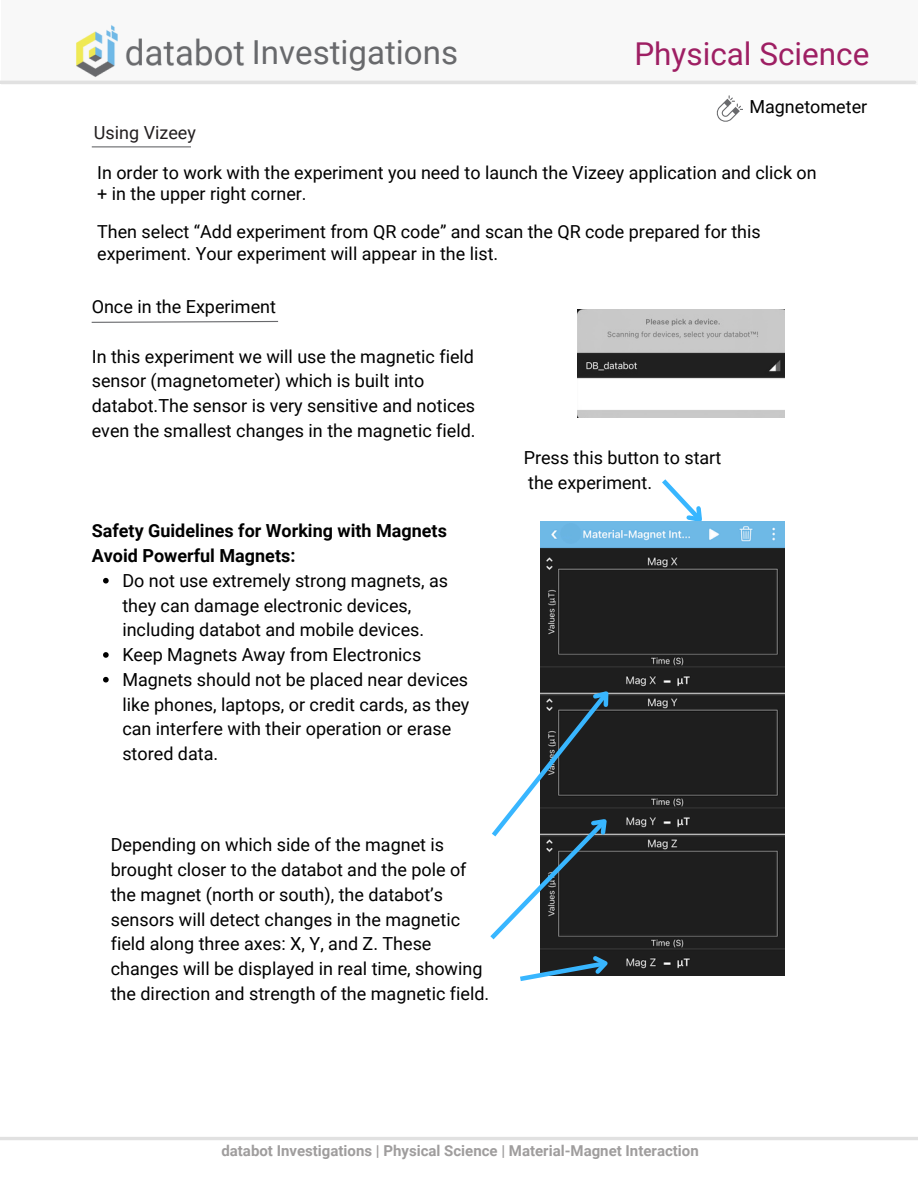
<style>
.page{position:relative;width:918px;height:1188px;background:#fff}
.page>*{position:absolute;margin:0;border:0;box-sizing:border-box;transform-origin:0 0}
.t1{font:33px "Roboto";color:#68696c}
.t2{font:31.5px "Roboto";color:#9e1f63}
.t3{font:18px/24.8px "Roboto";color:#000}
.t4{font:700 18px/24.8px "Roboto";color:#000}
.t5{font:18px "Roboto";color:#231f20}
.t6{font:700 15px "Roboto";color:#9f9d9d}
</style>
<div class="page">
<hr style="left:92px;top:146px;width:99px;height:1px;background:#68696c">
<img style="left:577px;top:310px;width:207px;height:108px">
<hr style="left:0;top:1137px;width:918px;height:3px;background:#e1e1e1">
<div style="left:2px;top:0;width:916px;height:84px;background:#f8f8f8"></div>
<img style="left:76px;top:25px;width:168px;height:52px">
<hr style="left:0;top:81px;width:915px;height:3px;background:#e1e1e1">
<svg style="left:91px;top:320px;width:188px;height:3px"></svg>
<svg style="left:662px;top:479px;width:40px;height:42px"></svg>
<img style="left:540px;top:521px;width:245px;height:455px">
<svg style="left:103px;top:578px;width:6px;height:6px"></svg>
<svg style="left:103px;top:652px;width:6px;height:6px"></svg>
<svg style="left:103px;top:677px;width:6px;height:6px"></svg>
<svg style="left:490px;top:680px;width:131px;height:301px"></svg>
<svg style="left:716px;top:95px;width:27px;height:27px"></svg>
<p class="t5" style="left:94px;top:123px;width:104px">Using Vizeey</p>
<p class="t1" style="left:252px;top:33px;width:208px">Investigations</p>
<h3 class="t2" style="left:634px;top:35px;width:236px">Physical Science</h3>
<h3 class="t3" style="left:749px;top:95px;width:119px">Magnetometer</h3>
<h3 class="t3" style="left:97px;top:162px;width:721px;line-height:21.3px">In order to work with the experiment you need to launch the Vizeey application and click on + in the upper right corner.</h3>
<p class="t3" style="left:97px;top:222px;width:665px;line-height:21.3px">Then select “Add experiment from QR code” and scan the QR code prepared for this experiment. Your experiment will appear in the list.</p>
<h1 class="t3" style="left:92px;top:294px;width:186px">Once in the Experiment</h1>
<h3 class="t3" style="left:92px;top:344px;width:385px">In this experiment we will use the magnetic field sensor (magnetometer) which is built into databot.The sensor is very sensitive and notices even the smallest changes in the magnetic field.</h3>
<h3 class="t4" style="left:92px;top:519px;width:357px">Safety Guidelines for Working with Magnets<br>Avoid Powerful Magnets:</h3>
<h3 class="t3" style="left:122px;top:568px;width:327px">Do not use extremely strong magnets, as they can damage electronic devices, including databot and mobile devices.</h3>
<p class="t3" style="left:122px;top:643px;width:300px">Keep Magnets Away from Electronics</p>
<h3 class="t3" style="left:122px;top:667px;width:348px">Magnets should not be placed near devices like phones, laptops, or credit cards, as they can interfere with their operation or erase stored data.</h3>
<p class="t3" style="left:111px;top:833px;width:380px">Depending on which side of the magnet is brought closer to the databot and the pole of the magnet (north or south), the databot’s sensors will detect changes in the magnetic field along three axes: X, Y, and Z. These changes will be displayed in real time, showing the direction and strength of the magnetic field.</p>
<h1 class="t3" style="left:524px;top:446px;width:199px">Press this button to start the experiment.</h1>
<p class="t6" style="left:221px;top:1142px;width:479px">databot Investigations | Physical Science | Material-Magnet Interaction</p>
</div>
